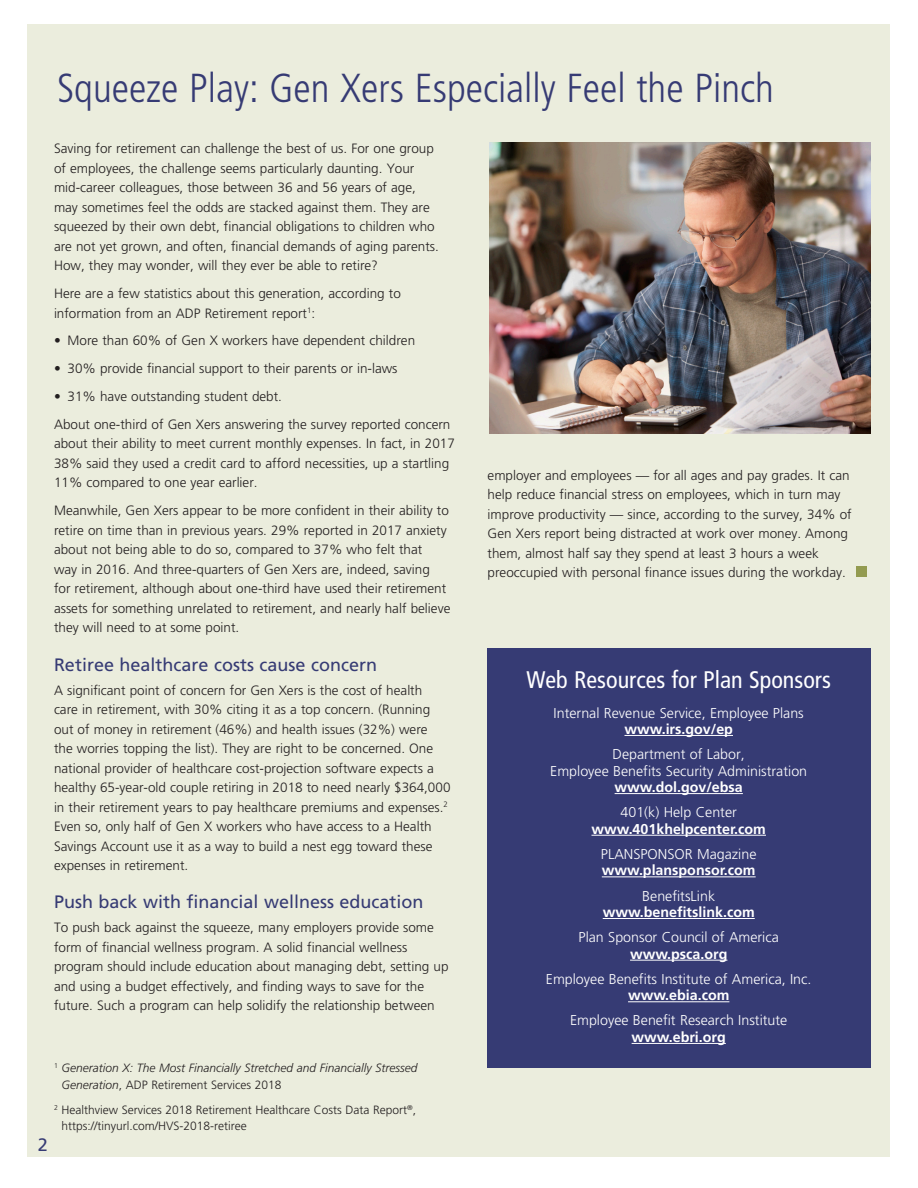
<style>
.page{position:relative;width:918px;height:1188px;background:#fff}
.page>*{position:absolute;margin:0;border:0;box-sizing:border-box;transform-origin:0 0}
.t1{font:300 condensed 40.5px "Frutiger LT Std";color:#363b74}
.t2{font:condensed 24px "Frutiger LT Std";color:#fff}
.story_subheads{font:18px "Frutiger";color:#363b74}
.t3{font:300 14.25px/16.5px "Frutiger";color:#fff;text-align:center}
.t4{font:700 14.25px/16.5px "Frutiger";color:#fff;text-align:center}
.Body_Copy{font:300 13.5px/19.5px "Frutiger";color:#231f20}
.Body_Copy-2{font:italic 300 12px/16.5px "Frutiger";color:#231f20}
.Body_Copy-3{font:300 12px/16.5px "Frutiger";color:#231f20}
.s1{font-weight:700}
.s2{font-weight:300}
.s3{font-style:normal}
</style>
<div class="page">
<div style="left:28px;top:25px;width:862px;height:1132px;background:#ebeddd"></div>
<div style="left:856px;top:566px;width:11px;height:11px;background:#939b50"></div>
<div style="left:487px;top:648px;width:384px;height:420px;background:#363b74"></div>
<hr style="left:625px;top:735px;width:108px;height:1px;background:#fff">
<hr style="left:615px;top:793px;width:128px;height:1px;background:#fff">
<hr style="left:592px;top:835px;width:174px;height:1px;background:#fff">
<hr style="left:602px;top:877px;width:154px;height:1px;background:#fff">
<hr style="left:603px;top:918px;width:152px;height:1px;background:#fff">
<hr style="left:630px;top:960px;width:97px;height:1px;background:#fff">
<hr style="left:628px;top:1001px;width:101px;height:1px;background:#fff">
<hr style="left:632px;top:1043px;width:94px;height:1px;background:#fff">
<img style="left:490px;top:143px;width:381px;height:290px">
<p class="t1" style="left:57px;top:65px;width:718px">Squeeze Play: Gen Xers Especially Feel the Pinch</p>
<p class="Body_Copy" style="left:54px;top:139px;width:386px">Saving for retirement can challenge the best of us. For one group of employees, the challenge seems particularly daunting. Your mid-career colleagues, those between 36 and 56 years of age, may sometimes feel the odds are stacked against them. They are squeezed by their own debt, financial obligations to children who are not yet grown, and often, financial demands of aging parents.<br>How, they may wonder, will they ever be able to retire?</p>
<p class="Body_Copy" style="left:54px;top:284px;width:348px">Here are a few statistics about this generation, according to information from an ADP Retirement report<sup>1</sup>:</p>
<p class="Body_Copy" style="left:54px;top:331px;width:363px">• More than 60% of Gen X workers have dependent children</p>
<p class="Body_Copy" style="left:54px;top:358px;width:345px">• 30% provide financial support to their parents or in-laws</p>
<p class="Body_Copy" style="left:54px;top:386px;width:230px">• 31% have outstanding student debt.</p>
<p class="Body_Copy" style="left:54px;top:414px;width:402px">About one-third of Gen Xers answering the survey reported concern about their ability to meet current monthly expenses. In fact, in 2017<br>38% said they used a credit card to afford necessities, up a startling 11% compared to one year earlier.</p>
<p class="Body_Copy" style="left:54px;top:501px;width:398px">Meanwhile, Gen Xers appear to be more confident in their ability to retire on time than in previous years. 29% reported in 2017 anxiety about not being able to do so, compared to 37% who felt that<br>way in 2016. And three-quarters of Gen Xers are, indeed, saving<br>for retirement, although about one-third have used their retirement assets for something unrelated to retirement, and nearly half believe they will need to at some point.</p>
<p class="story_subheads" style="left:54px;top:654px;width:325px">Retiree healthcare costs cause concern</p>
<p class="Body_Copy" style="left:54px;top:680px;width:398px">A significant point of concern for Gen Xers is the cost of health<br>care in retirement, with 30% citing it as a top concern. (Running out of money in retirement (46%) and health issues (32%) were<br>the worries topping the list). They are right to be concerned. One national provider of healthcare cost-projection software expects a healthy 65-year-old couple retiring in 2018 to need nearly $364,000 in their retirement years to pay healthcare premiums and expenses.<sup>2<br></sup>Even so, only half of Gen X workers who have access to a Health Savings Account use it as a way to build a nest egg toward these expenses in retirement.</p>
<p class="story_subheads" style="left:54px;top:892px;width:371px">Push back with financial wellness education</p>
<p class="Body_Copy" style="left:54px;top:918px;width:396px">To push back against the squeeze, many employers provide some form of financial wellness program. A solid financial wellness program should include education about managing debt, setting up and using a budget effectively, and finding ways to save for the future. Such a program can help solidify the relationship between</p>
<p class="Body_Copy" style="left:488px;top:465px;width:366px">employer and employees — for all ages and pay grades. It can help reduce financial stress on employees, which in turn may improve productivity — since, according to the survey, 34% of Gen Xers report being distracted at work over money. Among them, almost half say they spend at least 3 hours a week preoccupied with personal finance issues during the workday.</p>
<p class="t2" style="left:527px;top:665px;width:306px">Web Resources for Plan Sponsors</p>
<p class="t3" style="left:554px;top:704px;width:252px">Internal Revenue Service, Employee Plans <span class="s1">www.irs.gov/ep</span></p>
<p class="t3" style="left:550px;top:746px;width:258px">Department of Labor,<br>Employee Benefits Security Administration <span class="s1">www.dol.gov/ebsa</span></p>
<p class="t4" style="left:591px;top:804px;width:176px"><span class="s2">401(k) Help Center </span>www.401khelpcenter.com</p>
<p class="t3" style="left:601px;top:846px;width:157px;text-align:left">PLANSPONSOR Magazine <span class="s1">www.plansponsor.com</span></p>
<p class="t4" style="left:603px;top:887px;width:154px"><span class="s2">BenefitsLink </span>www.benefitslink.com</p>
<p class="t3" style="left:579px;top:929px;width:202px">Plan Sponsor Council of America <span class="s1">www.psca.org</span></p>
<p class="t3" style="left:546px;top:971px;width:267px">Employee Benefits Institute of America, Inc. <span class="s1">www.ebia.com</span></p>
<p class="t3" style="left:570px;top:1012px;width:219px">Employee Benefit Research Institute <span class="s1">www.ebri.org</span></p>
<p class="Body_Copy-2" style="left:62px;top:1060px;width:358px;text-indent:-8px"><sup>1</sup> Generation X: The Most Financially Stretched and Financially Stressed<br>Generation<span class="s3">, ADP Retirement Services 2018</span></p>
<p class="Body_Copy-3" style="left:62px;top:1101px;width:356px;text-indent:-8px"><sup>2</sup> Healthview Services 2018 Retirement Healthcare Costs Data Report<sup>®</sup>, https://tinyurl.com/HVS-2018-retiree</p>
<p class="story_subheads" style="left:38px;top:1134px;width:12px">2</p>
</div>
